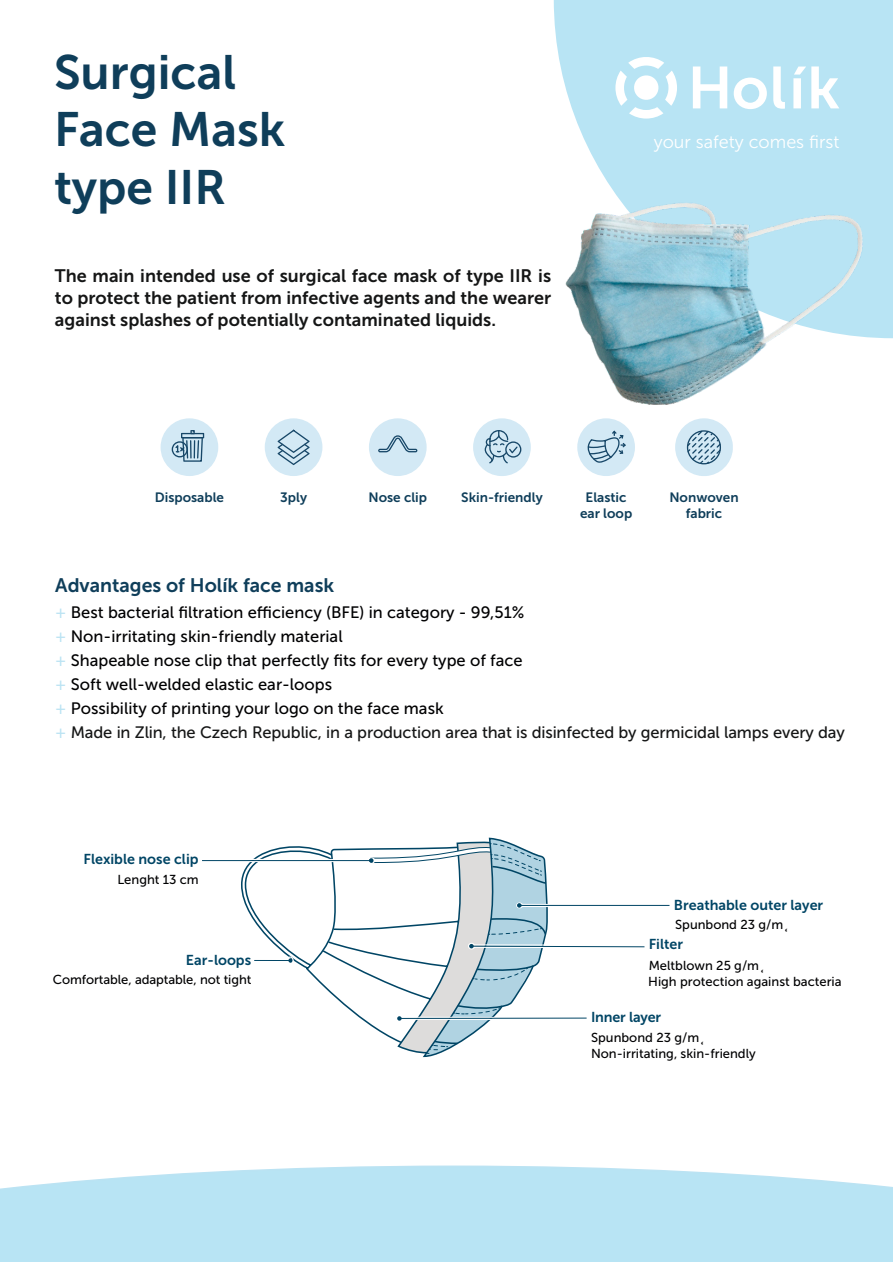
<style>
.page{position:relative;width:893px;height:1262px;background:#fff}
.page>*{position:absolute;margin:0;border:0;box-sizing:border-box;transform-origin:0 0}
.t1{font:48px/57.6px "Museo Sans 700";color:#0f3e5a}
.t2{font:19.5px "Museo Sans 700";color:#0f3e5a}
.t3{font:18px/21.6px "Museo Sans 700";color:#151616;text-align:justify}
.t4{font:18px "Museo Sans 300";color:#fff}
.t5{font:16.5px/24px "Museo Sans 500";color:#000102}
.t6{font:14.25px "Museo Sans 700";color:#004565}
.t7{font:13.5px/16.2px "Museo Sans 700";color:#0f3e5a;text-align:center}
.t8{font:12.9px/15.9px "Museo Sans 500";color:#000102}
.s1{color:#bbe3f3}
.s2{color:#151616}
</style>
<div class="page">
<div style="left:553px;top:0;width:340px;height:338px;background:#b8e4f4"></div>
<div style="left:0;top:1191px;width:893px;height:71px;background:#b8e4f4"></div>
<svg style="left:0;top:1165px;width:893px;height:26px"></svg>
<svg style="left:202px;top:837px;width:468px;height:221px"></svg>
<svg style="left:692px;top:66px;width:35px;height:42px"></svg>
<svg style="left:733px;top:78px;width:33px;height:31px"></svg>
<svg style="left:773px;top:66px;width:12px;height:43px"></svg>
<svg style="left:793px;top:66px;width:46px;height:42px"></svg>
<svg style="left:615px;top:55px;width:62px;height:64px"></svg>
<div style="left:160px;top:418px;width:58px;height:58px;background:#d3e9f5;border-radius:29px"></div>
<svg style="left:172px;top:430px;width:32px;height:32px"></svg>
<div style="left:265px;top:418px;width:57px;height:58px;background:#d3e9f5;border-radius:29px"></div>
<svg style="left:277px;top:429px;width:32px;height:36px"></svg>
<div style="left:369px;top:418px;width:57px;height:58px;background:#d3e9f5;border-radius:50%"></div>
<svg style="left:378px;top:435px;width:39px;height:17px"></svg>
<div style="left:473px;top:418px;width:58px;height:58px;background:#d3e9f5;border-radius:28px"></div>
<svg style="left:484px;top:430px;width:37px;height:33px"></svg>
<div style="left:577px;top:418px;width:58px;height:58px;background:#d3e9f5;border-radius:29px"></div>
<svg style="left:587px;top:430px;width:38px;height:33px"></svg>
<div style="left:675px;top:418px;width:57px;height:58px;background:#d3e9f5;border-radius:28px"></div>
<svg style="left:686px;top:430px;width:35px;height:34px"></svg>
<img style="left:553px;top:180px;width:323px;height:225px">
<h1 class="t1" style="left:54px;top:48px;width:233px">Surgical<br>Face Mask type IIR</h1>
<p class="t3" style="left:55px;top:267px;width:497px">The main intended use of surgical face mask of type IIR is to protect the patient from infective agents and the wearer against splashes of potentially contaminated liquids.</p>
<p class="t4" style="left:653px;top:134px;width:187px">your safety comes first</p>
<p class="t7" style="left:155px;top:491px;width:71px">Disposable</p>
<p class="t7" style="left:280px;top:491px;width:28px">3ply</p>
<p class="t7" style="left:368px;top:491px;width:60px">Nose clip</p>
<p class="t7" style="left:461px;top:491px;width:83px">Skin-friendly</p>
<p class="t7" style="left:580px;top:491px;width:54px">Elastic ear loop</p>
<p class="t7" style="left:669px;top:491px;width:71px">Nonwoven fabric</p>
<p class="t2" style="left:55px;top:578px;width:280px">Advantages of Holík face mask</p>
<p class="t5" style="left:55px;top:601px;width:791px"><span class="s1">+</span> Best bacterial filtration efficiency (BFE) in category - 99,51%<br><span class="s1">+</span> Non-irritating skin-friendly material<br><span class="s1">+</span> Shapeable nose clip that perfectly fits for every type of face<br><span class="s1">+</span> Soft well-welded elastic ear-loops<br><span class="s1">+</span> Possibility of printing your logo on the face mask<br><span class="s1">+</span> <span class="s2">Made in Zlin, the Czech Republic, in a production area that is disinfected by germicidal lamps every day</span></p>
<p class="t6" style="left:83px;top:853px;width:117px">Flexible nose clip</p>
<p class="t8" style="left:117px;top:872px;width:83px">Lenght 13 cm</p>
<p class="t6" style="left:186px;top:953px;width:67px">Ear-loops</p>
<p class="t8" style="left:53px;top:973px;width:200px">Comfortable, adaptable, not tight</p>
<p class="t6" style="left:674px;top:899px;width:151px">Breathable outer layer</p>
<p class="t8" style="left:675px;top:917px;width:116px">Spunbond 23 g/m˛</p>
<p class="t6" style="left:648px;top:938px;width:36px">Filter</p>
<p class="t8" style="left:648px;top:959px;width:195px">Meltblown 25 g/m˛<br>High protection against bacteria</p>
<p class="t6" style="left:591px;top:1011px;width:72px">Inner layer</p>
<p class="t8" style="left:591px;top:1031px;width:166px">Spunbond 23 g/m˛<br>Non-irritating, skin-friendly</p>
</div>
